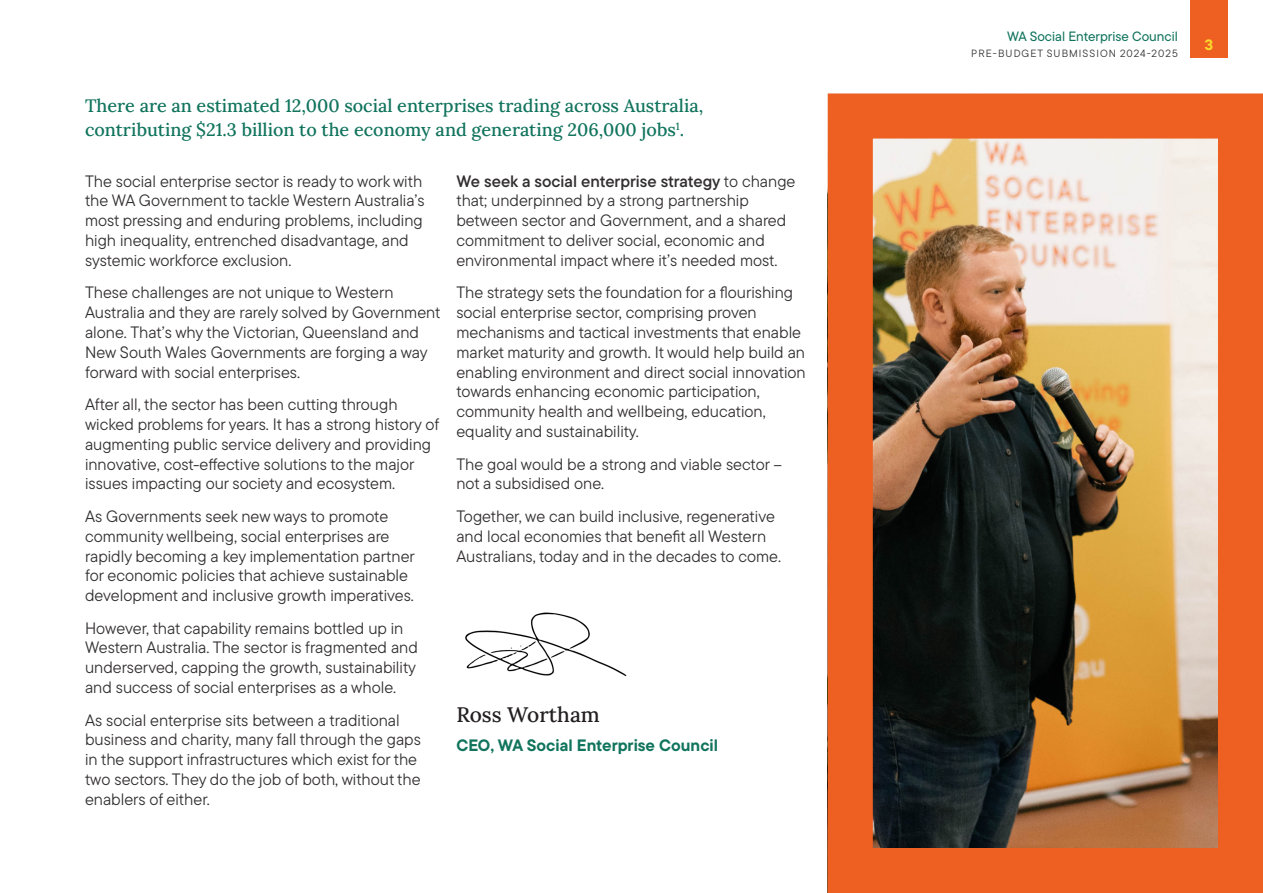
<style>
.page{position:relative;width:1263px;height:893px;background:#fff}
.page>*{position:absolute;margin:0;border:0;box-sizing:border-box;transform-origin:0 0}
.t1{font:500 21px "Lora";color:#231f20}
.blurb{font:500 18px/24px "Lora";color:#11745d}
.body_copy{font:16.5px/19.8px "TT Commons Pro";color:#322f30}
.t2{font:700 16.5px "TT Commons Pro";color:#11745d}
.t3{font:700 15px "TT Commons Pro";color:#fadb2d}
.t4{font:500 13.5px "TT Commons Pro";color:#11745d}
.t5{font:10.5px "TT Commons Pro";letter-spacing:.1em;color:#322f30}
.s1{font-family:"TT Commons Pro Db"}
</style>
<div class="page">
<img style="left:874px;top:140px;width:343px;height:707px">
<div style="left:828px;top:94px;width:435px;height:799px;border:45px solid #ee6022"></div>
<div style="left:1139px;top:93px;width:124px;height:43px;background:#ee6022"></div>
<img style="left:465px;top:612px;width:162px;height:65px">
<div style="left:1190px;top:0;width:38px;height:58px;background:#ee6022"></div>
<h4 class="blurb" style="left:85px;top:92px;width:620px">There are an estimated 12,000 social enterprises trading across Australia, contributing $21.3 billion to the economy and generating 206,000 jobs<sup>1</sup>.</h4>
<p class="body_copy" style="left:456px;top:171px;width:340px"><span class="s1">We seek a social enterprise strategy</span> to change that; underpinned by a strong partnership between sector and Government, and a shared commitment to deliver social, economic and environmental impact where it’s needed most.</p>
<p class="body_copy" style="left:456px;top:283px;width:351px">The strategy sets the foundation for a flourishing social enterprise sector, comprising proven mechanisms and tactical investments that enable market maturity and growth. It would help build an enabling environment and direct social innovation towards enhancing economic participation, community health and wellbeing, education, equality and sustainability.</p>
<p class="body_copy" style="left:456px;top:454px;width:327px">The goal would be a strong and viable sector – not a subsidised one.</p>
<p class="body_copy" style="left:456px;top:506px;width:326px">Together, we can build inclusive, regenerative and local economies that benefit all Western<br>Australians, today and in the decades to come.</p>
<p class="body_copy" style="left:85px;top:171px;width:341px">The social enterprise sector is ready to work with the WA Government to tackle Western Australia’s most pressing and enduring problems, including high inequality, entrenched disadvantage, and systemic workforce exclusion.</p>
<p class="body_copy" style="left:85px;top:283px;width:357px">These challenges are not unique to Western Australia and they are rarely solved by Government alone. That’s why the Victorian, Queensland and New South Wales Governments are forging a way forward with social enterprises.</p>
<p class="body_copy" style="left:85px;top:394px;width:356px">After all, the sector has been cutting through wicked problems for years. It has a strong history of augmenting public service delivery and providing innovative, cost-effective solutions to the major issues impacting our society and ecosystem.</p>
<p class="body_copy" style="left:85px;top:506px;width:331px">As Governments seek new ways to promote community wellbeing, social enterprises are rapidly becoming a key implementation partner for economic policies that achieve sustainable development and inclusive growth imperatives.</p>
<p class="body_copy" style="left:85px;top:618px;width:334px">However, that capability remains bottled up in Western Australia. The sector is fragmented and underserved, capping the growth, sustainability and success of social enterprises as a whole.</p>
<p class="body_copy" style="left:85px;top:710px;width:337px">As social enterprise sits between a traditional business and charity, many fall through the gaps in the support infrastructures which exist for the two sectors. They do the job of both, without the enablers of either.</p>
<p class="t1" style="left:456px;top:698px;width:145px">Ross Wortham</p>
<p class="t2" style="left:456px;top:732px;width:263px">CEO, WA Social Enterprise Council</p>
<p class="t4" style="left:1007px;top:26px;width:172px">WA Social Enterprise Council</p>
<p class="t5" style="left:971px;top:46px;width:208px">PRE-BUDGET SUBMISSION 2024-2025</p>
<p class="t3" style="left:1205px;top:33px;width:10px">3</p>
</div>
